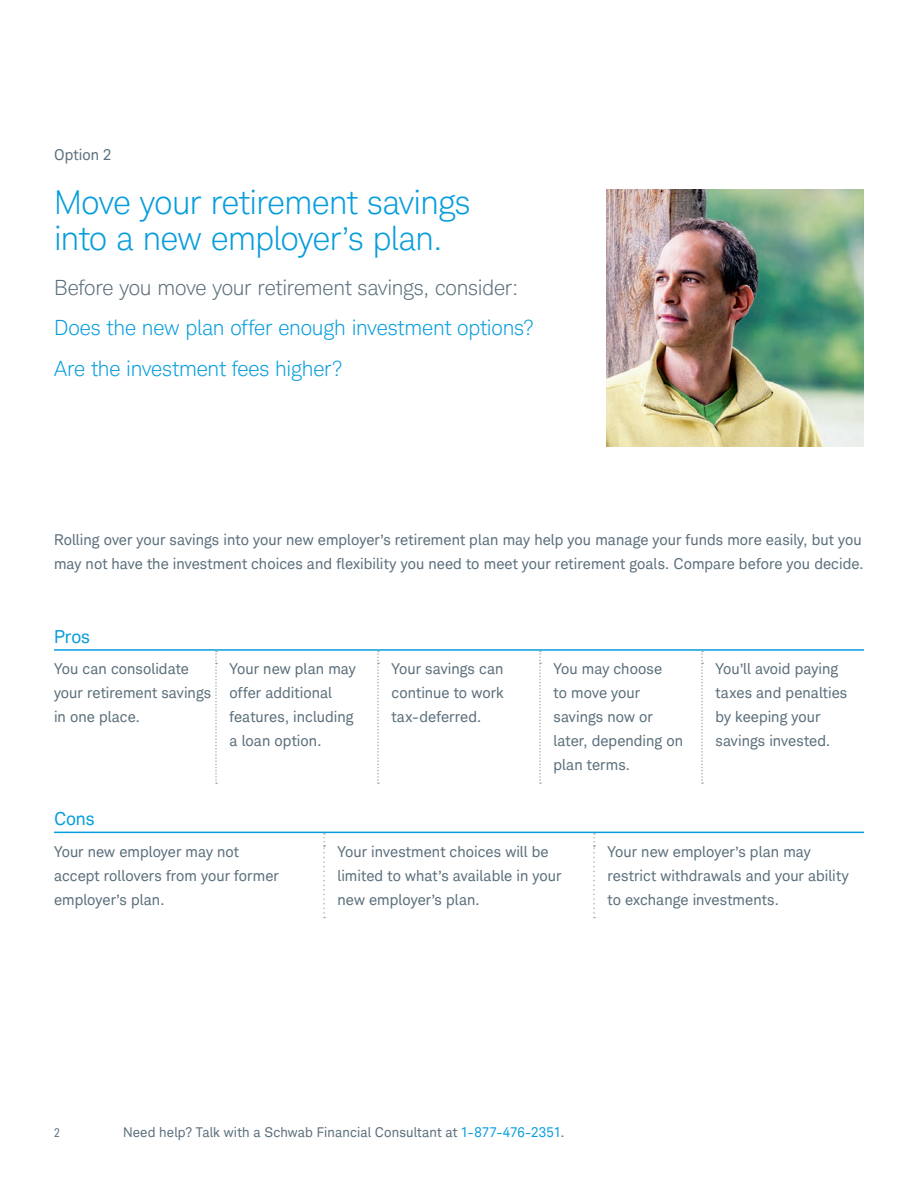
<style>
.page{position:relative;width:918px;height:1188px;background:#fff}
.page>*{position:absolute;margin:0;border:0;box-sizing:border-box;transform-origin:0 0}
.t1{font:300 33px/36px "Charles Modern";letter-spacing:-.015em;color:#069ddc}
.t2{font:300 21px/40.5px "Charles Modern";letter-spacing:-.01em;color:#069ddc}
.t3{font:300 21px "Charles Modern";letter-spacing:-.01em;color:#5b6f7b}
.t4{font:18px "Charles Modern";color:#069ddc}
.t5{font:15px/24px "Charles Modern";letter-spacing:.005em;color:#5b6f7b}
.t6{font:13.5px "Charles Modern";letter-spacing:.01em;color:#5b6f7b}
.t7{font:condensed 12px "Charles Modern";color:#5b6f7b}
.s1{color:#069ddc}
</style>
<div class="page">
<img style="left:606px;top:189px;width:258px;height:258px">
<hr style="left:54px;top:649px;width:162px;height:2px;background:#069ddc">
<hr style="left:216px;top:649px;width:162px;height:2px;background:#069ddc">
<hr style="left:378px;top:649px;width:162px;height:2px;background:#069ddc">
<hr style="left:540px;top:649px;width:162px;height:2px;background:#069ddc">
<hr style="left:702px;top:649px;width:162px;height:2px;background:#069ddc">
<svg style="left:215px;top:651px;width:2px;height:133px"></svg>
<svg style="left:377px;top:651px;width:2px;height:133px"></svg>
<svg style="left:539px;top:651px;width:2px;height:133px"></svg>
<svg style="left:701px;top:651px;width:2px;height:133px"></svg>
<hr style="left:54px;top:832px;width:270px;height:1px;background:#069ddc">
<hr style="left:324px;top:832px;width:270px;height:1px;background:#069ddc">
<hr style="left:594px;top:832px;width:270px;height:1px;background:#069ddc">
<svg style="left:323px;top:833px;width:2px;height:85px"></svg>
<svg style="left:593px;top:833px;width:2px;height:85px"></svg>
<p class="t5" style="left:54px;top:142px;width:59px">Option 2</p>
<h1 class="t1" style="left:54px;top:184px;width:418px">Move your retirement savings into a new employer’s plan.</h1>
<h2 class="t3" style="left:54px;top:275px;width:466px">Before you move your retirement savings, consider:</h2>
<h2 class="t2" style="left:54px;top:308px;width:481px">Does the new plan offer enough investment options?<br>Are the investment fees higher?</h2>
<p class="t5" style="left:54px;top:528px;width:811px">Rolling over your savings into your new employer’s retirement plan may help you manage your funds more easily, but you may not have the investment choices and flexibility you need to meet your retirement goals. Compare before you decide.</p>
<p class="t4" style="left:54px;top:626px;width:38px">Pros</p>
<p class="t5" style="left:54px;top:657px;width:159px">You can consolidate your retirement savings in one place.</p>
<p class="t5" style="left:230px;top:657px;width:128px">Your new plan may offer additional features, including a loan option.</p>
<p class="t5" style="left:392px;top:657px;width:114px;text-align:justify">Your savings can continue to work tax-deferred.</p>
<p class="t5" style="left:554px;top:657px;width:131px">You may choose<br>to move your savings now or later, depending on plan terms.</p>
<p class="t5" style="left:716px;top:657px;width:133px">You’ll avoid paying taxes and penalties by keeping your savings invested.</p>
<p class="t4" style="left:54px;top:808px;width:42px">Cons</p>
<p class="t5" style="left:54px;top:839px;width:226px">Your new employer may not accept rollovers from your former employer’s plan.</p>
<p class="t5" style="left:338px;top:839px;width:225px">Your investment choices will be limited to what’s available in your new employer’s plan.</p>
<p class="t5" style="left:608px;top:839px;width:243px">Your new employer’s plan may restrict withdrawals and your ability to exchange investments.</p>
<p class="t7" style="left:54px;top:1126px;width:7px">2</p>
<p class="t6" style="left:123px;top:1124px;width:443px">Need help? Talk with a Schwab Financial Consultant at <span class="s1">1-877-476-2351</span>.</p>
</div>
